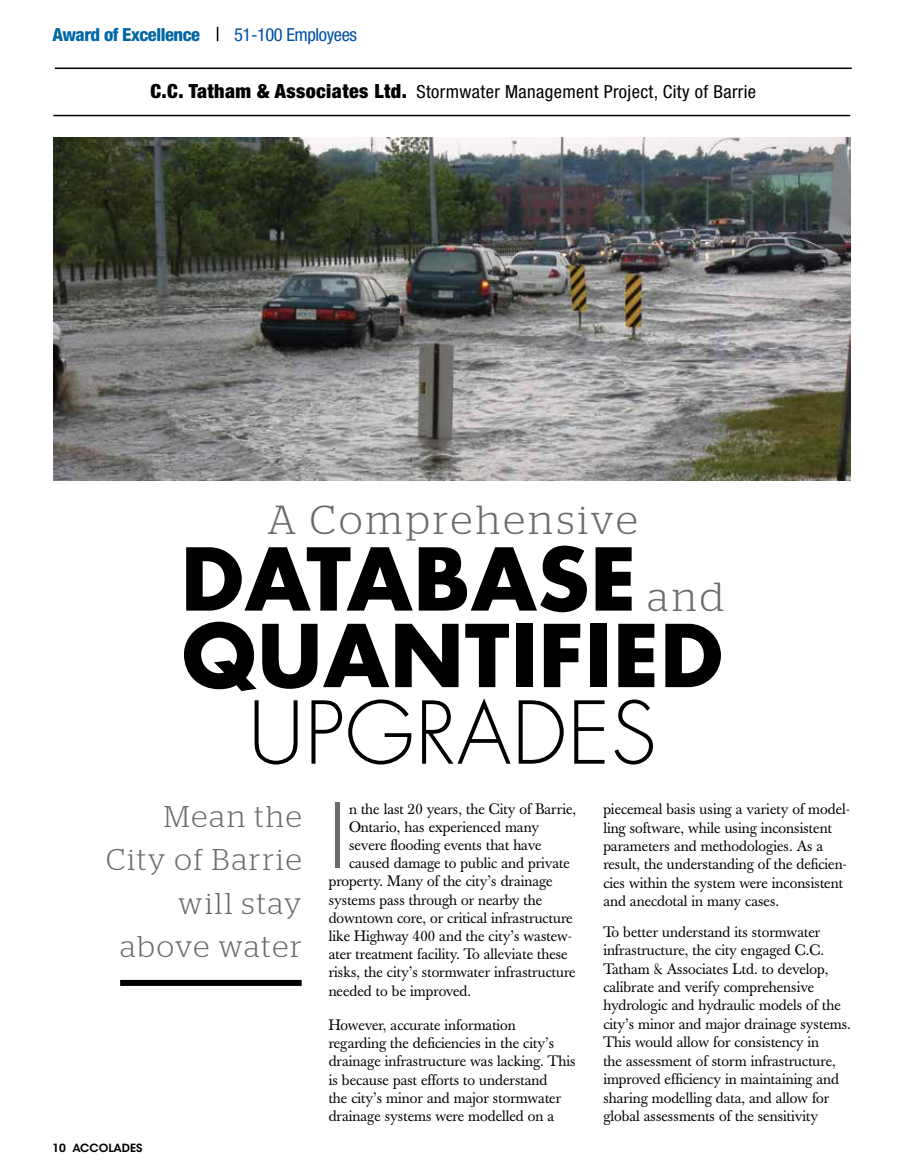
<style>
.page{position:relative;width:905px;height:1175px;background:#fff}
.page>*{position:absolute;margin:0;border:0;box-sizing:border-box;transform-origin:0 0}
.t1{font:300 86.55px "Futura";color:#6a6c6b}
.t2{font:700 84px/76.5px "Futura";letter-spacing:.01em;color:#000}
.t3{font:300 84px "Futura";letter-spacing:.01em;color:#000}
.t4{font:300 40.5px "Stag";letter-spacing:.085em;color:#6a6c6b}
.t5{font:300 30px/43.5px "Stag";letter-spacing:.07em;color:#6a6c6b;text-align:right}
.t6{font:condensed 18px "Helvetica Neue";letter-spacing:.02em;color:#000}
.t7{font:800 condensed 18px "Helvetica Neue";letter-spacing:-.025em;color:#0067a6}
.t8{font:condensed 18px "Helvetica Neue";letter-spacing:-.025em;color:#0050a3}
.t9{font:15px/18.5px "Baskerville";color:#000}
.t10{font:600 11.25px "ITC Avant Garde Std";color:#000}
.s1{font-weight:900;font-size:19.5px}
.s2{font-family:"Stag";font-weight:300;font-size:40.5px;color:#6a6c6b}
</style>
<div class="page">
<hr style="left:55px;top:68px;width:796px;height:1px;background:#000">
<hr style="left:53px;top:115px;width:797px;height:1px;background:#000">
<div style="left:120px;top:980px;width:181px;height:6px;background:#000"></div>
<svg style="left:217px;top:27px;width:1px;height:14px"></svg>
<img style="left:53px;top:137px;width:797px;height:343px">
<p class="t7" style="left:52px;top:24px;width:149px">Award of Excellence</p>
<p class="t8" style="left:234px;top:25px;width:124px">51-100 Employees</p>
<p class="t6" style="left:150px;top:81px;width:607px"><span class="s1">C.C. Tatham &amp; Associates Ltd.</span> Stormwater Management Project, City of Barrie</p>
<h3 class="t4" style="left:267px;top:497px;width:372px">A Comprehensive</h3>
<h2 class="t2" style="left:181px;top:540px;width:545px">DATABASE <span class="s2">and<br></span>QUANTIFIED</h2>
<h2 class="t3" style="left:248px;top:682px;width:410px">UPGRADES</h2>
<h3 class="t5" style="left:106px;top:794px;width:197px">Mean the<br>City of Barrie will stay above water</h3>
<p class="t10" style="left:52px;top:1140px;width:91px">10 ACCOLADES</p>
<h1 class="t1" style="left:328px;top:784px;width:20px">I</h1>
<p class="t9" style="left:349px;top:800px;width:228px">n the last 20 years, the City of Barrie,</p>
<p class="t9" style="left:349px;top:818px;width:191px">Ontario, has experienced many</p>
<p class="t9" style="left:349px;top:836px;width:194px">severe flooding events that have</p>
<p class="t9" style="left:349px;top:854px;width:222px">caused damage to public and private</p>
<p class="t9" style="left:328px;top:872px;width:225px">property. Many of the city’s drainage</p>
<p class="t9" style="left:328px;top:890px;width:215px">systems pass through or nearby the</p>
<p class="t9" style="left:328px;top:908px;width:245px">downtown core, or critical infrastructure</p>
<p class="t9" style="left:328px;top:927px;width:244px">like Highway 400 and the city’s wastew-</p>
<p class="t9" style="left:328px;top:945px;width:240px">ater treatment facility. To alleviate these</p>
<p class="t9" style="left:328px;top:963px;width:248px">risks, the city’s stormwater infrastructure</p>
<p class="t9" style="left:328px;top:981px;width:144px">needed to be improved.</p>
<p class="t9" style="left:328px;top:1016px;width:248px">However, accurate information regarding the deficiencies in the city’s drainage infrastructure was lacking. This is because past efforts to understand<br>the city’s minor and major stormwater drainage systems were modelled on a</p>
<p class="t9" style="left:603px;top:800px;width:248px">piecemeal basis using a variety of model&shy;ling software, while using inconsistent parameters and methodologies. As a result, the understanding of the deficien&shy;cies within the system were inconsistent and anecdotal in many cases.</p>
<p class="t9" style="left:603px;top:922px;width:249px">To better understand its stormwater infrastructure, the city engaged C.C.<br>Tatham &amp; Associates Ltd. to develop, calibrate and verify comprehensive hydrologic and hydraulic models of the city’s minor and major drainage systems.<br>This would allow for consistency in<br>the assessment of storm infrastructure, improved efficiency in maintaining and sharing modelling data, and allow for global assessments of the sensitivity</p>
</div>
